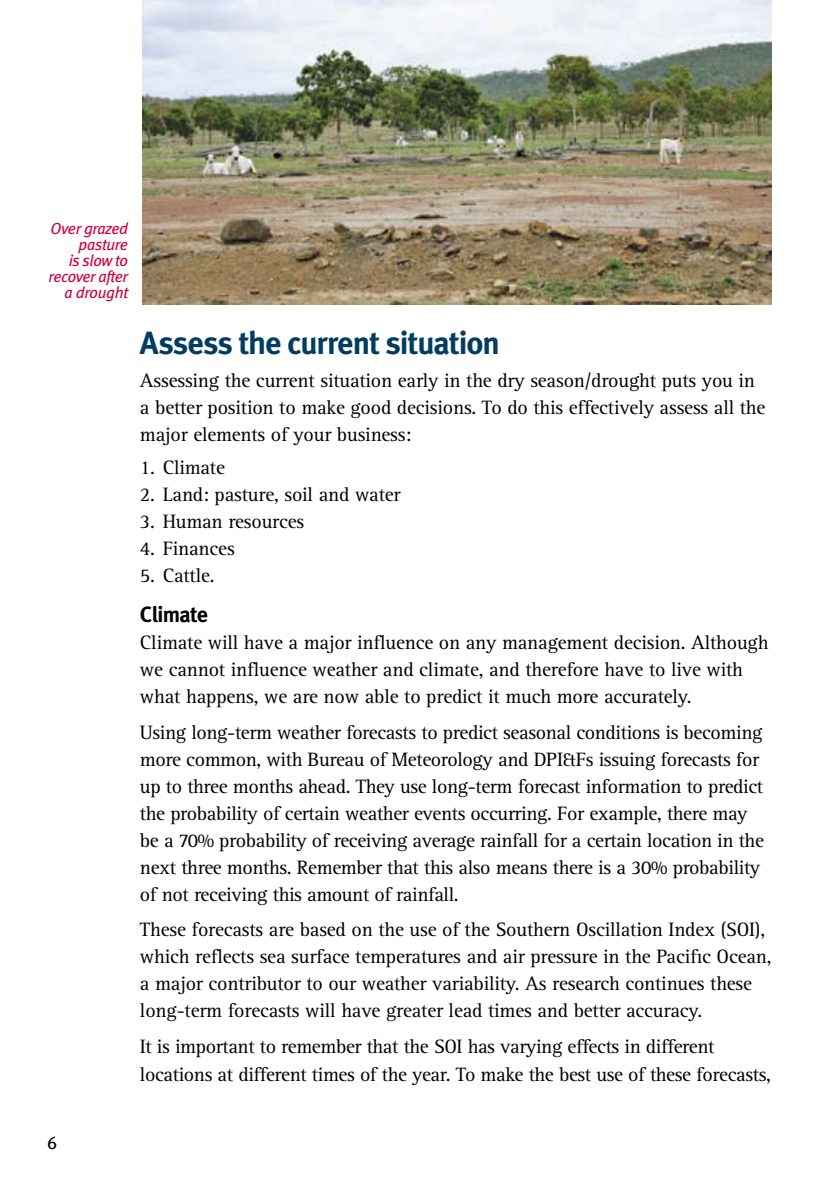
<style>
.page{position:relative;width:840px;height:1191px;background:#fff}
.page>*{position:absolute;margin:0;border:0;box-sizing:border-box;transform-origin:0 0}
.t1{font:700 32px "Meta";letter-spacing:-.035em;color:#003d61}
.t2{font:700 22px "Meta";letter-spacing:-.03em;color:#000}
.t3{font:20px/27px "Rotis Serif";letter-spacing:-.01em;color:#000}
.t4{font:18px "Meta Book Expert";color:#000}
.t5{font:italic 16px/16px "Meta";letter-spacing:-.025em;color:#d00043;text-align:right}
</style>
<div class="page">
<img style="left:142px;top:0;width:628px;height:304px">
<p class="t5" style="left:49px;top:220px;width:81px">Over grazed pasture<br>is slow to recover after a drought</p>
<h1 class="t1" style="left:140px;top:324px;width:361px">Assess the current situation</h1>
<p class="t3" style="left:140px;top:367px;width:626px">Assessing the current situation early in the dry season/drought puts you in a better position to make good decisions. To do this effectively assess all the major elements of your business:</p>
<p class="t3" style="left:140px;top:454px;width:86px">1. Climate</p>
<p class="t3" style="left:140px;top:481px;width:262px">2. Land: pasture, soil and water</p>
<p class="t3" style="left:140px;top:508px;width:166px">3. Human resources</p>
<p class="t3" style="left:140px;top:535px;width:96px">4. Finances</p>
<p class="t3" style="left:140px;top:562px;width:76px">5. Cattle.</p>
<p class="t2" style="left:140px;top:601px;width:69px">Climate</p>
<p class="t3" style="left:140px;top:629px;width:629px">Climate will have a major influence on any management decision. Although we cannot influence weather and climate, and therefore have to live with what happens, we are now able to predict it much more accurately.</p>
<p class="t3" style="left:140px;top:719px;width:625px">Using long-term weather forecasts to predict seasonal conditions is becoming more common, with Bureau of Meteorology and DPI&amp;Fs issuing forecasts for up to three months ahead. They use long-term forecast information to predict the probability of certain weather events occurring. For example, there may be a 70% probability of receiving average rainfall for a certain location in the next three months. Remember that this also means there is a 30% probability of not receiving this amount of rainfall.</p>
<p class="t3" style="left:140px;top:916px;width:632px">These forecasts are based on the use of the Southern Oscillation Index (SOI), which reflects sea surface temperatures and air pressure in the Pacific Ocean, a major contributor to our weather variability. As research continues these long-term forecasts will have greater lead times and better accuracy.</p>
<p class="t3" style="left:140px;top:1032px;width:632px;line-height:27.8px">It is important to remember that the SOI has varying effects in different locations at different times of the year. To make the best use of these forecasts,</p>
<p class="t4" style="left:47px;top:1132px;width:12px">6</p>
</div>
